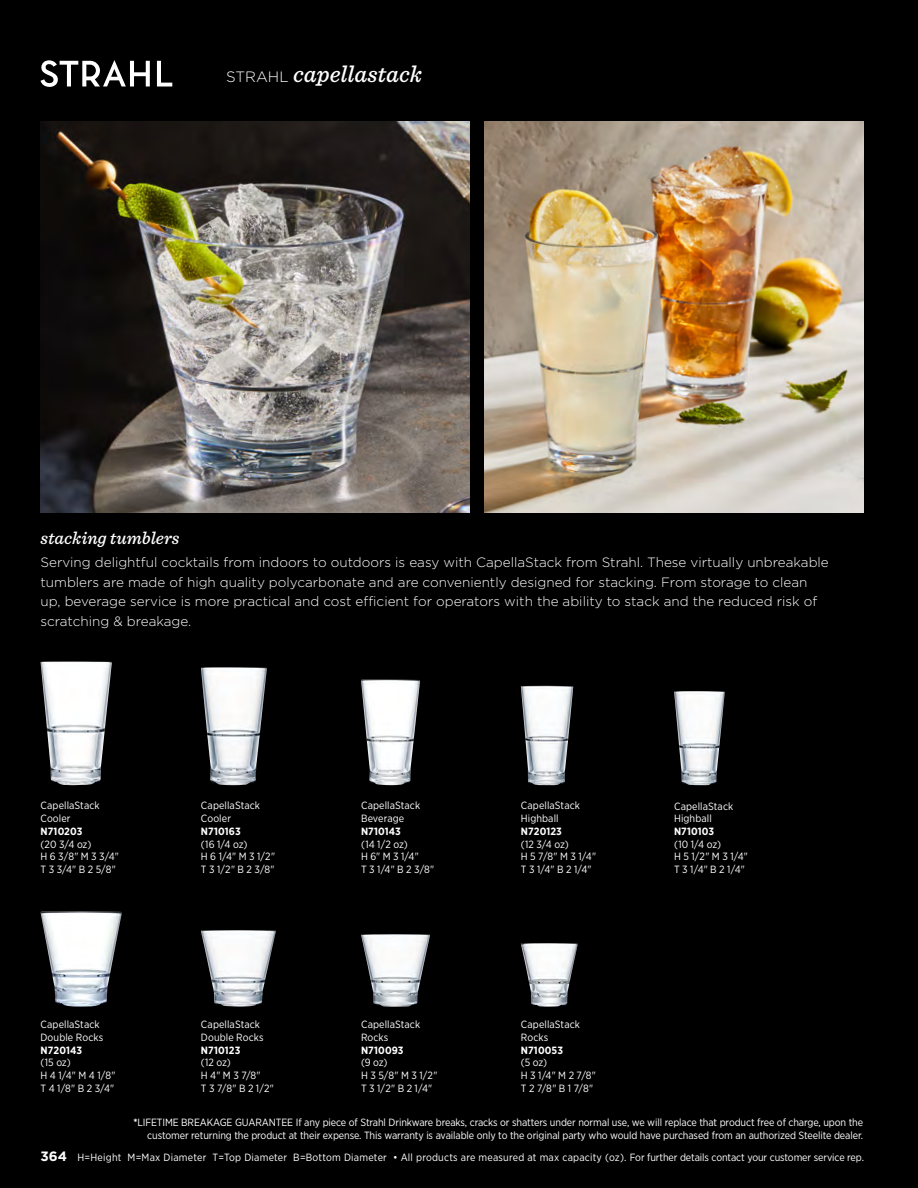
<style>
.page{position:relative;width:918px;height:1188px;background:#000}
.page>*{position:absolute;margin:0;border:0;box-sizing:border-box;transform-origin:0 0}
.t1{font:italic 500 24px "Sentinel";color:#fff}
.t2{font:italic 500 18px "Sentinel";color:#fff}
.t3{font:300 13.5px/19.5px "Gotham";color:#fff}
.t4{font:10.5px/12.8px "Gotham Narrow";letter-spacing:-.01em;color:#fff}
.t5{font:10.5px/12.8px "Gotham Narrow";letter-spacing:.01em;color:#fff}
.t6{font:10.5px "Gotham Narrow";letter-spacing:.02em;color:#fff}
.t7{font:700 10.5px "Gotham Narrow";letter-spacing:.01em;color:#fff}
.s1{font-family:"Gotham";font-weight:300;font-style:normal;font-size:15px}
.s2{font-weight:700}
.s3{font-family:"Gotham";font-weight:700;font-size:13.5px}
</style>
<div class="page">
<img style="left:40px;top:122px;width:429px;height:391px">
<img style="left:484px;top:122px;width:380px;height:391px">
<img style="left:521px;top:943px;width:57px;height:64px">
<img style="left:361px;top:934px;width:69px;height:73px">
<img style="left:201px;top:930px;width:75px;height:77px">
<img style="left:40px;top:912px;width:82px;height:95px">
<img style="left:521px;top:686px;width:52px;height:99px">
<img style="left:674px;top:691px;width:51px;height:94px">
<img style="left:361px;top:680px;width:59px;height:105px">
<img style="left:201px;top:667px;width:66px;height:118px">
<img style="left:40px;top:662px;width:72px;height:124px">
<svg style="left:157px;top:61px;width:15px;height:25px"></svg>
<svg style="left:40px;top:60px;width:110px;height:27px"></svg>
<h1 class="t1" style="left:226px;top:55px;width:197px"><span class="s1">STRAHL</span> capellastack</h1>
<h2 class="t2" style="left:40px;top:525px;width:140px">stacking tumblers</h2>
<p class="t3" style="left:40px;top:553px;width:790px">Serving delightful cocktails from indoors to outdoors is easy with CapellaStack from Strahl. These virtually unbreakable tumblers are made of high quality polycarbonate and are conveniently designed for stacking. From storage to clean up, beverage service is more practical and cost efficient for operators with the ability to stack and the reduced risk of scratching &amp; breakage.</p>
<p class="t5" style="left:41px;top:799px;width:61px">CapellaStack<br>Cooler</p>
<p class="t7" style="left:41px;top:825px;width:43px">N710203</p>
<p class="t4" style="left:41px;top:837px;width:80px">(20 3/4 oz)<br>H 6 3/8" M 3 3/4"<br>T 3 3/4" B 2 5/8"</p>
<p class="t5" style="left:201px;top:799px;width:61px">CapellaStack<br>Cooler</p>
<p class="t7" style="left:201px;top:825px;width:41px">N710163</p>
<p class="t4" style="left:201px;top:837px;width:76px">(16 1/4 oz)<br>H 6 1/4" M 3 1/2"<br>T 3 1/2" B 2 3/8"</p>
<p class="t5" style="left:361px;top:799px;width:61px">CapellaStack<br>Beverage</p>
<p class="t7" style="left:361px;top:825px;width:41px">N710143</p>
<p class="t4" style="left:361px;top:837px;width:75px">(14 1/2 oz)<br>H 6" M 3 1/4"<br>T 3 1/4" B 2 3/8"</p>
<p class="t5" style="left:521px;top:799px;width:61px">CapellaStack<br>Highball</p>
<p class="t7" style="left:521px;top:825px;width:43px">N720123</p>
<p class="t4" style="left:521px;top:837px;width:77px">(12 3/4 oz)<br>H 5 7/8" M 3 1/4"<br>T 3 1/4" B 2 1/4"</p>
<p class="t5" style="left:674px;top:799px;width:61px">CapellaStack<br>Highball</p>
<p class="t7" style="left:674px;top:825px;width:42px">N710103</p>
<p class="t4" style="left:674px;top:837px;width:75px">(10 1/4 oz)<br>H 5 1/2" M 3 1/4"<br>T 3 1/4" B 2 1/4"</p>
<p class="t5" style="left:41px;top:1018px;width:64px">CapellaStack<br>Double Rocks</p>
<p class="t7" style="left:41px;top:1043px;width:43px">N720143</p>
<p class="t4" style="left:41px;top:1056px;width:76px">(15 oz)<br>H 4 1/4" M 4 1/8"<br>T 4 1/8" B 2 3/4"</p>
<p class="t5" style="left:201px;top:1018px;width:64px">CapellaStack<br>Double Rocks</p>
<p class="t7" style="left:201px;top:1043px;width:41px">N710123</p>
<p class="t4" style="left:201px;top:1056px;width:75px">(12 oz)<br>H 4" M 3 7/8"<br>T 3 7/8" B 2 1/2"</p>
<p class="t5" style="left:361px;top:1018px;width:61px">CapellaStack<br>Rocks</p>
<p class="t7" style="left:361px;top:1043px;width:44px">N710093</p>
<p class="t4" style="left:361px;top:1056px;width:78px">(9 oz)<br>H 3 5/8" M 3 1/2"<br>T 3 1/2" B 2 1/4"</p>
<p class="t5" style="left:521px;top:1018px;width:61px">CapellaStack<br>Rocks</p>
<p class="t7" style="left:521px;top:1043px;width:44px">N710053</p>
<p class="t4" style="left:521px;top:1056px;width:77px">(5 oz)<br>H 3 1/4" M 2 7/8"<br>T 2 7/8" B 1 7/8"</p>
<p class="t4" style="left:133px;top:1116px;width:731px;text-align:right"><span class="s2">*</span>LIFETIME BREAKAGE GUARANTEE If any piece of Strahl Drinkware breaks, cracks or shatters under normal use, we will replace that product free of charge, upon the customer returning the product at their expense. This warranty is available only to the original party who would have purchased from an authorized Steelite dealer.</p>
<p class="t6" style="left:40px;top:1150px;width:825px"><span class="s3">364</span> H=Height M=Max Diameter T=Top Diameter B=Bottom Diameter • All products are measured at max capacity (oz). For further details contact your customer service rep.</p>
</div>
